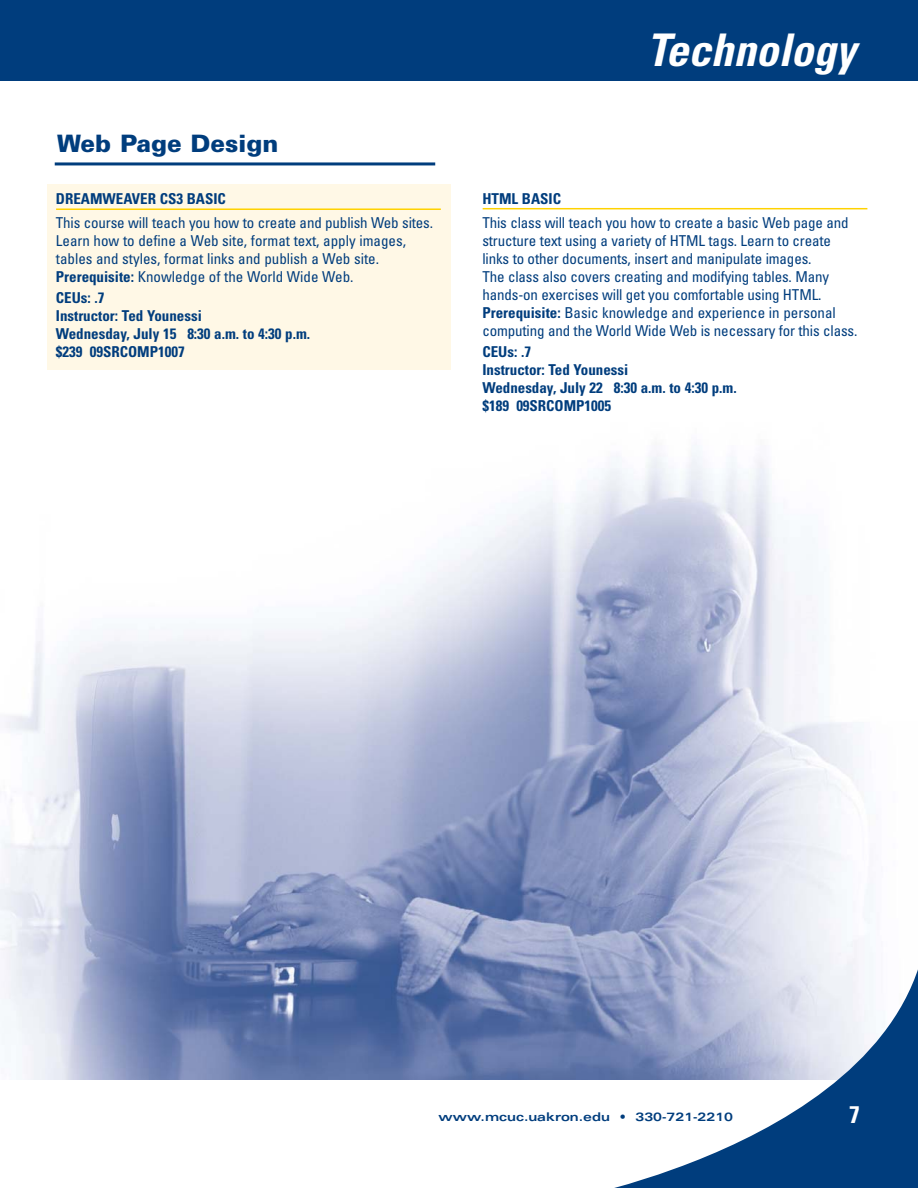
<style>
.page{position:relative;width:918px;height:1188px;background:#fff}
.page>*{position:absolute;margin:0;border:0;box-sizing:border-box;transform-origin:0 0}
.t1{font:italic 700 condensed 45px "Univers";color:#fff}
.t2{font:900 24px "Univers";color:#003d7d}
.t3{font:700 condensed 24px "Univers";color:#fff}
.t4{font:condensed 15px/18px "Univers";letter-spacing:-.01em;color:#003d7d}
.t5{font:700 condensed 15px/18px "Univers";color:#003d7d}
.t6{font:700 expanded 12px "Univers";color:#003d7d}
.s1{font-weight:700}
</style>
<div class="page">
<img style="left:0;top:450px;width:819px;height:630px">
<svg style="left:557px;top:687px;width:361px;height:501px"></svg>
<div style="left:0;top:0;width:918px;height:81px;background:#003d7d"></div>
<hr style="left:55px;top:162px;width:380px;height:3px;background:#003d7d">
<div style="left:47px;top:184px;width:403px;height:186px;background:#fff8e6"></div>
<hr style="left:56px;top:208px;width:385px;height:2px;background:#ffd200">
<hr style="left:483px;top:208px;width:384px;height:1px;background:#ffd200">
<h2 class="t2" style="left:57px;top:132px;width:223px">Web Page Design</h2>
<p class="t5" style="left:56px;top:191px;width:172px">DREAMWEAVER CS3 BASIC</p>
<p class="t4" style="left:56px;top:215px;width:379px">This course will teach you how to create and publish Web sites.<br>Learn how to define a Web site, format text, apply images, tables and styles, format links and publish a Web site.<br><span class="s1">Prerequisite:</span> Knowledge of the World Wide Web.</p>
<p class="t5" style="left:56px;top:290px;width:256px">CEUs: .7<br>Instructor: Ted Younessi<br>Wednesday, July 15 8:30 a.m. to 4:30 p.m. $239 09SRCOMP1007</p>
<h1 class="t1" style="left:647px;top:34px;width:220px">Technology</h1>
<p class="t5" style="left:482px;top:191px;width:80px">HTML BASIC</p>
<p class="t4" style="left:482px;top:214px;width:377px">This class will teach you how to create a basic Web page and structure text using a variety of HTML tags. Learn to create links to other documents, insert and manipulate images.<br>The class also covers creating and modifying tables. Many hands-on exercises will get you comfortable using HTML.<br><span class="s1">Prerequisite:</span> Basic knowledge and experience in personal computing and the World Wide Web is necessary for this class.</p>
<p class="t5" style="left:482px;top:344px;width:256px">CEUs: .7<br>Instructor: Ted Younessi<br>Wednesday, July 22 8:30 a.m. to 4:30 p.m. $189 09SRCOMP1005</p>
<p class="t6" style="left:439px;top:1111px;width:296px">www.mcuc.uakron.edu • 330-721-2210</p>
<h2 class="t3" style="left:849px;top:1106px;width:12px">7</h2>
</div>
